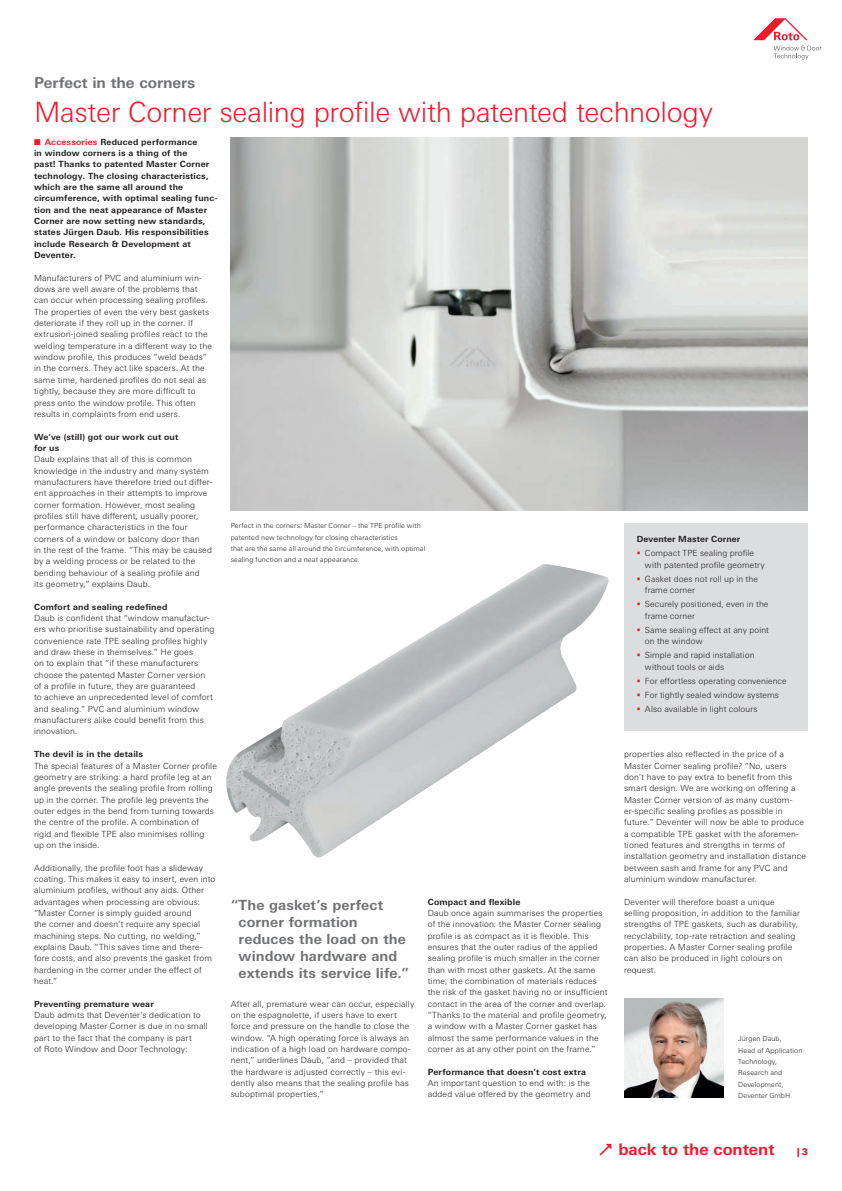
<style>
.page{position:relative;width:842px;height:1191px;background:#fff}
.page>*{position:absolute;margin:0;border:0;box-sizing:border-box;transform-origin:0 0}
.t1{font:300 28px "Univers Next W1 G";letter-spacing:-.015em;color:#ee1b2d}
.t2{font:700 16px "Univers Next W1 G";color:#ee1b2d}
.t3{font:700 15px "Univers Next W1 G";letter-spacing:-.005em;color:#717275}
.t4{font:700 14px/17px "Univers Next W1 G";letter-spacing:.005em;color:#717275}
.t5{font:700 9px "Univers Next W1 G";color:#ee1b2d}
.t6{font:300 8.5px/11.3px "Univers Next W1 G";letter-spacing:.015em;color:#231f20}
.t7{font:700 8.5px/11.3px "Univers Next W1 G";letter-spacing:.02em;color:#231f20}
.t8{font:300 7px/11.3px "Univers Next W1 G";letter-spacing:.015em;color:#231f20}
.s1{color:#ee1b2d}
</style>
<div class="page">
<svg style="left:753px;top:18px;width:55px;height:22px"></svg>
<svg style="left:773px;top:46px;width:49px;height:14px"></svg>
<img style="left:226px;top:457px;width:483px;height:401px">
<img style="left:624px;top:998px;width:99px;height:99px">
<div style="left:624px;top:523px;width:184px;height:207px;background:#dcdddf"></div>
<img style="left:231px;top:137px;width:577px;height:373px">
<h3 class="t3" style="left:34px;top:74px;width:163px">Perfect in the corners</h3>
<h1 class="t1" style="left:34px;top:96px;width:680px">Master Corner sealing profile with patented technology</h1>
<p class="t7" style="left:34px;top:136px;width:185px"><span class="s1">■ Accessories</span> Reduced performance<br>in window corners is a thing of the<br>past! Thanks to patented Master Corner technology. The closing characteristics, which are the same all around the circumference, with optimal sealing func&shy;tion and the neat appearance of Master Corner are now setting new standards, states Jürgen Daub. His responsibilities include Research &amp; Development at Deventer.</p>
<p class="t6" style="left:34px;top:272px;width:179px">Manufacturers of PVC and aluminium win&shy;dows are well aware of the problems that can occur when processing sealing profiles.<br>The properties of even the very best gaskets deteriorate if they roll up in the corner. If extrusion-joined sealing profiles react to the welding temperature in a different way to the window profile, this produces “weld beads” in the corners. They act like spacers. At the same time, hardened profiles do not seal as tightly, because they are more difficult to press onto the window profile. This often results in complaints from end users.</p>
<p class="t7" style="left:34px;top:431px;width:146px">We’ve (still) got our work cut out for us</p>
<p class="t6" style="left:34px;top:453px;width:180px">Daub explains that all of this is common knowledge in the industry and many system manufacturers have therefore tried out differ&shy;ent approaches in their attempts to improve corner formation. However, most sealing profiles still have different, usually poorer, performance characteristics in the four corners of a window or balcony door than<br>in the rest of the frame. “This may be caused by a welding process or be related to the bending behaviour of a sealing profile and<br>its geometry,” explains Daub.</p>
<p class="t7" style="left:34px;top:601px;width:135px">Comfort and sealing redefined</p>
<p class="t6" style="left:34px;top:612px;width:182px">Daub is confident that “window manufactur&shy;ers who prioritise sustainability and operating convenience rate TPE sealing profiles highly and draw these in themselves.” He goes<br>on to explain that “if these manufacturers choose the patented Master Corner version of a profile in future, they are guaranteed<br>to achieve an unprecedented level of comfort and sealing.” PVC and aluminium window manufacturers alike could benefit from this innovation.</p>
<p class="t7" style="left:34px;top:748px;width:111px">The devil is in the details</p>
<p class="t6" style="left:34px;top:760px;width:184px">The special features of a Master Corner profile geometry are striking: a hard profile leg at an angle prevents the sealing profile from rolling up in the corner. The profile leg prevents the outer edges in the bend from turning towards the centre of the profile. A combination of rigid and flexible TPE also minimises rolling<br>up on the inside.</p>
<p class="t6" style="left:34px;top:862px;width:183px">Additionally, the profile foot has a slideway coating. This makes it easy to insert, even into aluminium profiles, without any aids. Other advantages when processing are obvious: “Master Corner is simply guided around<br>the corner and doesn’t require any special machining steps. No cutting, no welding,” explains Daub. “This saves time and there&shy;fore costs, and also prevents the gasket from hardening in the corner under the effect of heat.”</p>
<p class="t7" style="left:34px;top:998px;width:121px">Preventing premature wear</p>
<p class="t6" style="left:34px;top:1009px;width:175px">Daub admits that Deventer’s dedication to developing Master Corner is due in no small part to the fact that the company is part<br>of Roto Window and Door Technology:</p>
<p class="t8" style="left:231px;top:520px;width:196px">Perfect in the corners: Master Corner – the TPE profile with patented new technology for closing characteristics<br>that are the same all around the circumference, with optimal sealing function and a neat appearance.</p>
<p class="t7" style="left:637px;top:533px;width:105px">Deventer Master Corner</p>
<p class="t6" style="left:645px;top:547px;width:121px;text-indent:-8px"><span class="s1">▪</span> Compact TPE sealing profile with patented profile geometry</p>
<p class="t6" style="left:645px;top:573px;width:114px;text-indent:-8px"><span class="s1">▪</span> Gasket does not roll up in the frame corner</p>
<p class="t6" style="left:645px;top:598px;width:125px;text-indent:-8px"><span class="s1">▪</span> Securely positioned, even in the frame corner</p>
<p class="t6" style="left:645px;top:624px;width:126px;text-indent:-8px"><span class="s1">▪</span> Same sealing effect at any point on the window</p>
<p class="t6" style="left:645px;top:649px;width:111px;text-indent:-8px"><span class="s1">▪</span> Simple and rapid installation without tools or aids</p>
<p class="t6" style="left:637px;top:675px;width:151px"><span class="s1">▪</span> For effortless operating convenience</p>
<p class="t6" style="left:637px;top:689px;width:144px"><span class="s1">▪</span> For tightly sealed window systems</p>
<p class="t6" style="left:637px;top:703px;width:122px"><span class="s1">▪</span> Also available in light colours</p>
<p class="t6" style="left:624px;top:748px;width:183px">properties also reflected in the price of a Master Corner sealing profile? “No, users don’t have to pay extra to benefit from this smart design. We are working on offering a Master Corner version of as many custom&shy;er-specific sealing profiles as possible in future.” Deventer will now be able to produce a compatible TPE gasket with the aforemen&shy;tioned features and strengths in terms of installation geometry and installation distance between sash and frame for any PVC and aluminium window manufacturer.</p>
<p class="t6" style="left:624px;top:896px;width:177px">Deventer will therefore boast a unique selling proposition, in addition to the familiar strengths of TPE gaskets, such as durability, recyclability, top-rate retraction and sealing properties. A Master Corner sealing profile can also be produced in light colours on request.</p>
<p class="t7" style="left:428px;top:896px;width:94px">Compact and flexible</p>
<p class="t6" style="left:428px;top:907px;width:181px">Daub once again summarises the properties of the innovation: the Master Corner sealing profile is as compact as it is flexible. This ensures that the outer radius of the applied sealing profile is much smaller in the corner than with most other gaskets. At the same time, the combination of materials reduces the risk of the gasket having no or insufficient contact in the area of the corner and overlap. “Thanks to the material and profile geometry, a window with a Master Corner gasket has almost the same performance values in the corner as at any other point on the frame.”</p>
<p class="t7" style="left:428px;top:1066px;width:160px">Performance that doesn’t cost extra</p>
<p class="t6" style="left:428px;top:1077px;width:164px">An important question to end with: is the added value offered by the geometry and</p>
<h3 class="t4" style="left:239px;top:896px;width:172px;text-indent:-8px">“The gasket’s perfect corner formation reduces the load on the window hardware and extends its service life.”</h3>
<p class="t6" style="left:231px;top:998px;width:185px">After all, premature wear can occur, especially on the espagnolette, if users have to exert force and pressure on the handle to close the window. “A high operating force is always an indication of a high load on hardware compo&shy;nent,” underlines Daub, “and – provided that the hardware is adjusted correctly – this evi&shy;dently also means that the sealing profile has suboptimal properties.”</p>
<p class="t8" style="left:738px;top:1033px;width:66px">Jürgen Daub,<br>Head of Application<br>Technology,<br>Research and<br>Development,<br>Deventer GmbH</p>
<h2 class="t2" style="left:618px;top:1139px;width:158px">back to the content</h2>
<p class="t5" style="left:797px;top:1146px;width:12px">| 3</p>
</div>
